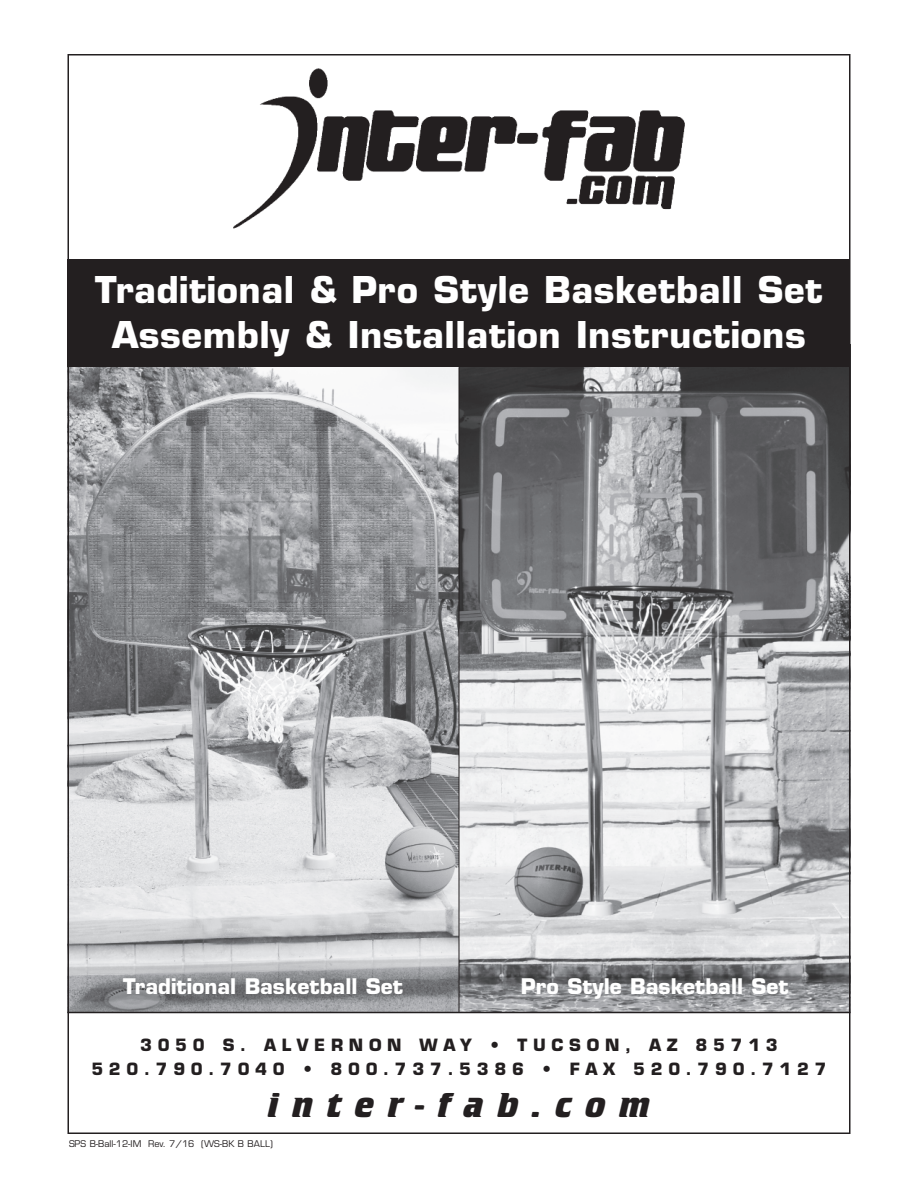
<style>
.page{position:relative;width:918px;height:1188px;background:#fff}
.page>*{position:absolute;margin:0;border:0;box-sizing:border-box;transform-origin:0 0}
.t1{font:700 36px/45px "Eurostile";letter-spacing:.015em;color:#fff;text-align:center}
.t2{font:italic 700 36px "Crillee T";letter-spacing:.375em;color:#231f20}
.t3{font:700 21px "Eurostile";color:#fff}
.t4{font:700 16.5px/24px "Eurostile";letter-spacing:.345em;color:#231f20;text-align:center}
.t5{font:9px "Eurostile";color:#231f20}
</style>
<div class="page">
<img style="left:71px;top:367px;width:776px;height:645px">
<div style="left:68px;top:259px;width:782px;height:108px;background:#231f20"></div>
<hr style="left:68px;top:1012px;width:782px;height:1px;background:#231f20">
<img style="left:233px;top:68px;width:452px;height:161px">
<hr style="left:459px;top:367px;width:1px;height:645px;background:#231f20">
<h1 class="t1" style="left:95px;top:271px;width:729px">Traditional &amp; Pro Style Basketball Set<br>Assembly &amp; Installation Instructions</h1>
<p class="t3" style="left:123px;top:979px;width:281px">Traditional Basketball Set</p>
<p class="t3" style="left:521px;top:979px;width:269px">Pro Style Basketball Set</p>
<p class="t4" style="left:91px;top:1035px;width:737px">3050 S. ALVERNON WAY • TUCSON, AZ 85713<br>520.790.7040 • 800.737.5386 • FAX 520.790.7127</p>
<h1 class="t2" style="left:268px;top:1084px;width:384px">inter-fab.com</h1>
<p class="t5" style="left:69px;top:1140px;width:205px">SPS B-Ball-12-IM Rev. 7/16 (WS-BK B BALL)</p>
</div>
